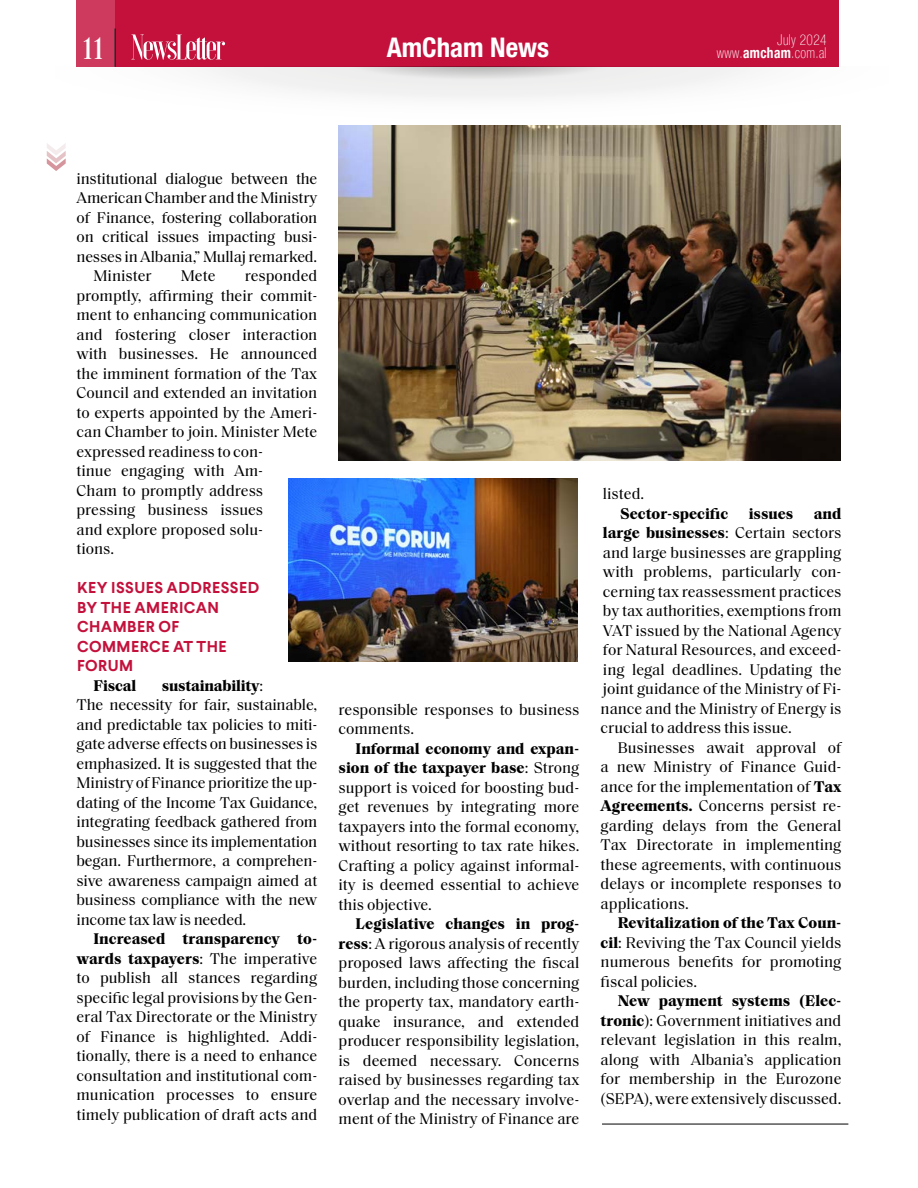
<style>
.page{position:relative;width:918px;height:1188px;background:#fff}
.page>*{position:absolute;margin:0;border:0;box-sizing:border-box;transform-origin:0 0}
.t1{font:31.5px "Saol Text";color:#fff}
.t2{font:700 condensed 27px "Helvetica Neue LT Com";color:#fff}
.t3{font:15.75px/19.5px "Saol Text";color:#000;text-align:justify}
.t4{font:700 15.75px/19.5px "Larsseit";letter-spacing:.03em;color:#c3113c}
.t5{font:700 15.75px "Saol Text";color:#000}
.t6{font:100 condensed 14.85px "Helvetica Neue LT Com";letter-spacing:.025em;color:#fff;scale:.9 1}
.s1{font-weight:700}
</style>
<div class="page">
<img style="left:289px;top:479px;width:288px;height:183px">
<img style="left:339px;top:149px;width:502px;height:311px">
<hr style="left:602px;top:1124px;width:246px;height:1px;background:#000">
<div style="left:77px;top:0;width:762px;height:67px;background:#c3113c"></div>
<img style="left:205px;top:67px;width:636px;height:82px">
<hr style="left:115px;top:28px;width:1px;height:39px;background:#000">
<svg style="left:131px;top:34px;width:94px;height:26px"></svg>
<div style="left:77px;top:0;width:38px;height:67px;background:#cd3a5e"></div>
<svg style="left:47px;top:143px;width:19px;height:28px"></svg>
<h1 class="t1" style="left:82px;top:25px;width:23px">11</h1>
<p class="t6" style="left:777px;top:32px;width:56px">July 2024</p>
<h2 class="t2" style="left:387px;top:31px;width:164px">AmCham News</h2>
<p class="t6" style="left:717px;top:44px;width:123px">www.<span class="s1">amcham</span>.com.al</p>
<p class="t3" style="left:77px;top:167px;width:242px">institutional dialogue between the</p>
<p class="t3" style="left:77px;top:187px;width:242px">American Chamber and the Ministry</p>
<p class="t3" style="left:77px;top:206px;width:242px">of Finance, fostering collaboration</p>
<p class="t3" style="left:77px;top:226px;width:242px">on critical issues impacting busi-</p>
<p class="t3" style="left:77px;top:245px;width:242px">nesses in Albania,” Mullaj remarked.</p>
<p class="t3" style="left:94px;top:265px;width:60px">Minister</p>
<p class="t3" style="left:181px;top:265px;width:36px">Mete</p>
<p class="t3" style="left:77px;top:265px;width:242px;text-align:left;text-indent:168px">responded promptly, affirming their commit&shy;ment to enhancing communication and fostering closer interaction with businesses. He announced the imminent formation of the Tax<br>Council and extended an invitation to experts appointed by the Ameri&shy;can Chamber to join. Minister Mete expressed readiness to con-<br>tinue engaging with Am-<br>Cham to promptly address pressing business issues<br>and explore proposed solu-<br>tions.</p>
<p class="t4" style="left:77px;top:578px;width:184px">KEY ISSUES ADDRESSED<br>BY THE AMERICAN<br>CHAMBER OF<br>COMMERCE AT THE<br>FORUM</p>
<p class="t5" style="left:94px;top:673px;width:44px">Fiscal</p>
<p class="t3" style="left:77px;top:674px;width:242px;text-align:left;text-indent:85px"><span class="s1">sustainability</span>:<br>The necessity for fair, sustainable, and predictable tax policies to miti&shy;gate adverse effects on businesses is emphasized. It is suggested that the Ministry of Finance prioritize the up&shy;dating of the Income Tax Guidance, integrating feedback gathered from businesses since its implementation began. Furthermore, a comprehen&shy;sive awareness campaign aimed at business compliance with the new income tax law is needed.</p>
<p class="t3" style="left:77px;top:928px;width:242px;text-indent:17px"><span class="s1">Increased transparency to&shy;wards taxpayers</span>: The imperative to publish all stances regarding specific legal provisions by the Gen&shy;eral Tax Directorate or the Ministry of Finance is highlighted. Addi&shy;tionally, there is a need to enhance consultation and institutional com&shy;munication processes to ensure timely publication of draft acts and</p>
<p class="t3" style="left:339px;top:699px;width:242px">responsible responses to business comments.</p>
<p class="t3" style="left:339px;top:738px;width:242px;text-indent:17px"><span class="s1">Informal economy and expan&shy;sion of the taxpayer base</span>: Strong support is voiced for boosting bud&shy;get revenues by integrating more taxpayers into the formal economy, without resorting to tax rate hikes.<br>Crafting a policy against informal&shy;ity is deemed essential to achieve this objective.</p>
<p class="t3" style="left:339px;top:913px;width:242px;text-indent:17px"><span class="s1">Legislative changes in prog&shy;ress</span>: A rigorous analysis of recently proposed laws affecting the fiscal burden, including those concerning the property tax, mandatory earth&shy;quake insurance, and extended producer responsibility legislation, is deemed necessary. Concerns raised by businesses regarding tax overlap and the necessary involve&shy;ment of the Ministry of Finance are</p>
<p class="t3" style="left:603px;top:483px;width:43px">listed.</p>
<p class="t5" style="left:620px;top:501px;width:110px">Sector-specific</p>
<p class="t5" style="left:749px;top:501px;width:46px">issues</p>
<p class="t3" style="left:601px;top:503px;width:242px;text-indent:213px"><span class="s1">and large businesses</span>: Certain sectors and large businesses are grappling with problems, particularly con&shy;cerning tax reassessment practices by tax authorities, exemptions from VAT issued by the National Agency for Natural Resources, and exceed&shy;ing legal deadlines. Updating the joint guidance of the Ministry of Fi&shy;nance and the Ministry of Energy is crucial to address this issue.</p>
<p class="t3" style="left:601px;top:736px;width:242px;text-indent:17px">Businesses await approval of a new Ministry of Finance Guid&shy;ance for the implementation of <span class="s1">Tax Agreements.</span> Concerns persist re&shy;garding delays from the General Tax Directorate in implementing these agreements, with continuous delays or incomplete responses to applications.</p>
<p class="t3" style="left:601px;top:912px;width:242px;text-indent:17px"><span class="s1">Revitalization of the Tax Coun&shy;cil</span>: Reviving the Tax Council yields numerous benefits for promoting fiscal policies.</p>
<p class="t3" style="left:601px;top:990px;width:242px;text-indent:17px"><span class="s1">New payment systems (Elec&shy;tronic</span>): Government initiatives and relevant legislation in this realm, along with Albania’s application for membership in the Eurozone (SEPA), were extensively discussed.</p>
</div>
